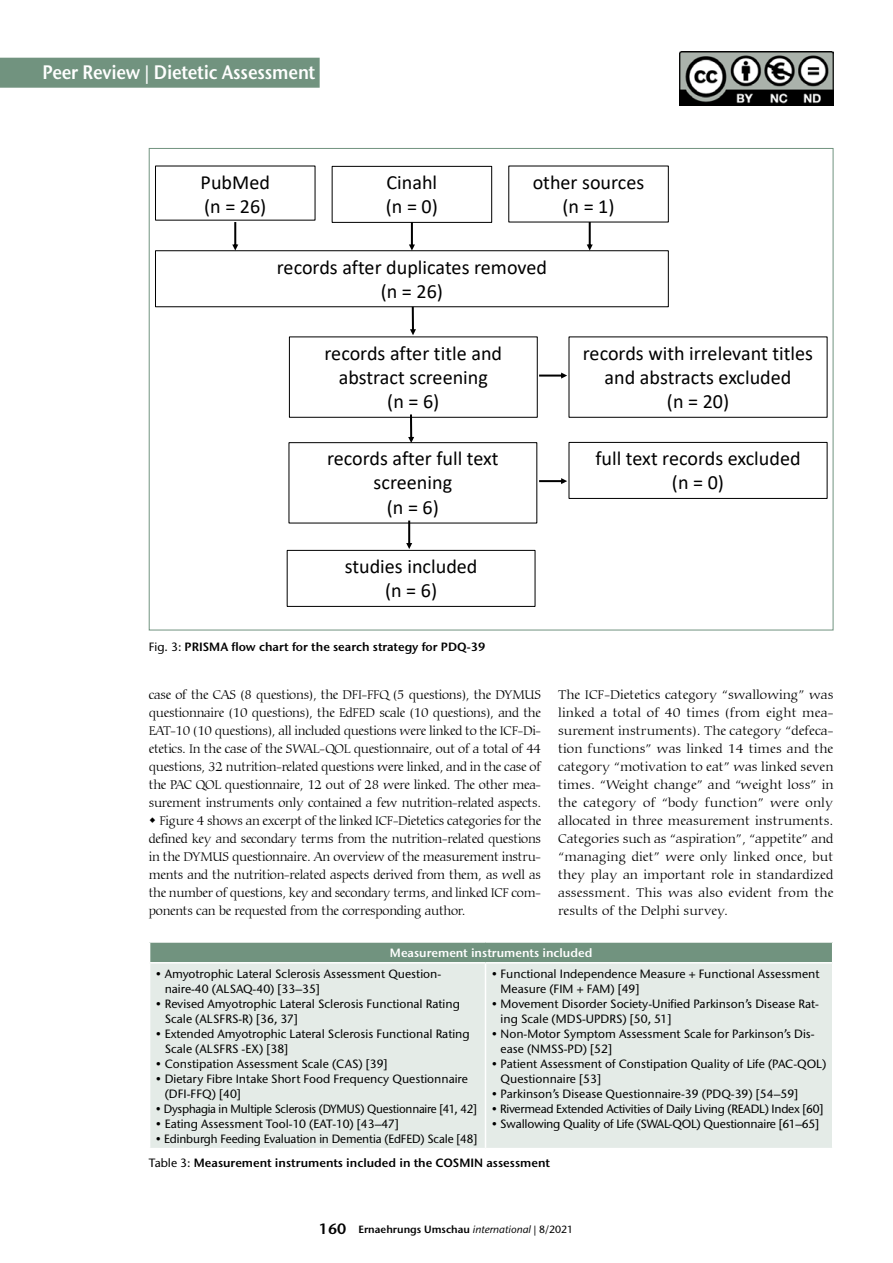
<style>
.page{position:relative;width:893px;height:1263px;background:#fff}
.page>*{position:absolute;margin:0;border:0;box-sizing:border-box;transform-origin:0 0}
.t1{font:20.1px/24.2px "Calibri";color:#000;text-align:center}
.t2{font:600 19.5px "Stone Sans ITC Pro";letter-spacing:-.01em;color:#fff;scale:.9 1}
.t3{font:300 13.5px "Carmina BT";letter-spacing:-.02em;color:#000;scale:.96 1}
.t4{font:300 13.5px/18px "Carmina BT";letter-spacing:-.02em;color:#000;text-align:justify}
.t5{font:500 12px/15px "Stone Sans ITC Std";color:#000}
.t6{font:500 12px "Stone Sans ITC Std";letter-spacing:-.02em;color:#000}
.t7{font:600 12px "Stone Sans ITC Pro";color:#000}
.t8{font:500 12px "Stone Sans ITC Std";letter-spacing:-.02em;color:#000;scale:.96 1}
.t9{font:600 12px "Stone Sans ITC Pro";color:#fff}
.t10{font:600 10.5px "Stone Sans ITC Pro";color:#000}
.s1{font-family:"Stone Sans ITC Std";font-weight:500}
.s2{font-size:15px}
.s3{font-family:"Stone Sans ITC Std";font-weight:500;font-style:italic}
</style>
<div class="page">
<div style="left:0;top:58px;width:320px;height:30px;background:#71937f"></div>
<div style="left:332px;top:166px;width:160px;height:57px;border:1px solid #000"></div>
<div style="left:155px;top:250px;width:514px;height:57px;border:1px solid #000"></div>
<div style="left:289px;top:336px;width:249px;height:82px;border:1px solid #000"></div>
<div style="left:288px;top:442px;width:249px;height:81px;border:1px solid #000"></div>
<div style="left:287px;top:550px;width:249px;height:57px;border:1px solid #000"></div>
<div style="left:568px;top:336px;width:260px;height:82px;border:1px solid #000"></div>
<div style="left:568px;top:442px;width:260px;height:57px;border:1px solid #000"></div>
<svg style="left:232px;top:222px;width:6px;height:28px"></svg>
<svg style="left:409px;top:222px;width:6px;height:28px"></svg>
<svg style="left:410px;top:307px;width:6px;height:28px"></svg>
<svg style="left:408px;top:414px;width:6px;height:29px"></svg>
<svg style="left:587px;top:222px;width:6px;height:28px"></svg>
<svg style="left:406px;top:521px;width:6px;height:28px"></svg>
<svg style="left:539px;top:373px;width:28px;height:6px"></svg>
<svg style="left:539px;top:478px;width:28px;height:6px"></svg>
<div style="left:150px;top:942px;width:683px;height:21px;background:#71937f"></div>
<div style="left:150px;top:963px;width:682px;height:185px;background:#e4ebe7"></div>
<hr style="left:149px;top:941px;width:336px;height:2px;background:#fff">
<hr style="left:485px;top:941px;width:348px;height:2px;background:#fff">
<svg style="left:832px;top:943px;width:1px;height:19px"></svg>
<hr style="left:149px;top:962px;width:336px;height:1px;background:#fff">
<hr style="left:485px;top:962px;width:348px;height:1px;background:#fff">
<hr style="left:485px;top:963px;width:1px;height:185px;background:#fff">
<img style="left:679px;top:51px;width:154px;height:54px">
<h2 class="t2" style="left:43px;top:60px;width:304px">Peer Review | Dietetic Assessment</h2>
<h1 class="t1" style="left:201px;top:169px;width:71px;text-align:left">PubMed (n = 26)</h1>
<h1 class="t1" style="left:386px;top:170px;width:54px;text-align:left">Cinahl (n = 0)</h1>
<h1 class="t1" style="left:533px;top:169px;width:113px">other sources (n = 1)</h1>
<h1 class="t1" style="left:277px;top:254px;width:272px">records after duplicates removed (n = 26)</h1>
<h1 class="t1" style="left:325px;top:340px;width:179px">records after title and abstract screening<br>(n = 6)</h1>
<h1 class="t1" style="left:327px;top:446px;width:173px">records after full text screening<br>(n = 6)</h1>
<h1 class="t1" style="left:583px;top:340px;width:232px">records with irrelevant titles and abstracts excluded<br>(n = 20)</h1>
<h1 class="t1" style="left:595px;top:446px;width:207px">full text records excluded (n = 0)</h1>
<h1 class="t1" style="left:345px;top:554px;width:134px">studies included (n = 6)</h1>
<p class="t7" style="left:149px;top:639px;width:338px"><span class="s1">Fig. 3:</span> PRISMA flow chart for the search strategy for PDQ-39</p>
<p class="t3" style="left:149px;top:687px;width:410px">case of the CAS (8 questions), the DFI-FFQ (5 questions), the DYMUS</p>
<p class="t3" style="left:149px;top:705px;width:410px">questionnaire (10 questions), the EdFED scale (10 questions), and the</p>
<p class="t3" style="left:149px;top:723px;width:410px">EAT-10 (10 questions), all included questions were linked to the ICF-Di-</p>
<p class="t3" style="left:149px;top:741px;width:410px">etetics. In the case of the SWAL-QOL questionnaire, out of a total of 44</p>
<p class="t3" style="left:149px;top:759px;width:410px">questions, 32 nutrition-related questions were linked, and in the case of</p>
<p class="t3" style="left:149px;top:777px;width:410px">the PAC QOL questionnaire, 12 out of 28 were linked. The other mea-</p>
<p class="t3" style="left:149px;top:795px;width:410px">surement instruments only contained a few nutrition-related aspects.</p>
<p class="t3" style="left:160px;top:813px;width:399px">Figure 4 shows an excerpt of the linked ICF-Dietetics categories for the</p>
<p class="t3" style="left:149px;top:831px;width:410px">defined key and secondary terms from the nutrition-related questions</p>
<p class="t3" style="left:149px;top:849px;width:410px">in the DYMUS questionnaire. An overview of the measurement instru-</p>
<p class="t3" style="left:149px;top:867px;width:410px">ments and the nutrition-related aspects derived from them, as well as</p>
<p class="t3" style="left:149px;top:885px;width:410px">the number of questions, key and secondary terms, and linked ICF com-</p>
<p class="t3" style="left:149px;top:903px;width:331px">ponents can be requested from the corresponding author.</p>
<p class="t4" style="left:558px;top:686px;width:277px">The ICF-Dietetics category “swallowing” was linked a total of 40 times (from eight mea&shy;surement instruments). The category “defeca&shy;tion functions” was linked 14 times and the category “motivation to eat” was linked seven times. “Weight change” and “weight loss” in the category of “body function” were only allocated in three measurement instruments.<br>Categories such as “aspiration”, “appetite” and “managing diet” were only linked once, but they play an important role in standardized assessment. This was also evident from the results of the Delphi survey.</p>
<p class="t9" style="left:390px;top:945px;width:204px">Measurement instruments included</p>
<p class="t5" style="left:165px;top:966px;width:278px;text-indent:-9px">• Amyotrophic Lateral Sclerosis Assessment Question&shy;naire-40 (ALSAQ-40) [33–35]</p>
<p class="t5" style="left:165px;top:996px;width:297px;text-indent:-9px">• Revised Amyotrophic Lateral Sclerosis Functional Rating<br>Scale (ALSFRS-R) [36, 37]</p>
<p class="t5" style="left:165px;top:1026px;width:306px;text-indent:-9px">• Extended Amyotrophic Lateral Sclerosis Functional Rating<br>Scale (ALSFRS -EX) [38]</p>
<p class="t5" style="left:156px;top:1056px;width:234px">• Constipation Assessment Scale (CAS) [39]</p>
<p class="t5" style="left:165px;top:1071px;width:305px;text-indent:-9px">• Dietary Fibre Intake Short Food Frequency Questionnaire (DFI-FFQ) [40]</p>
<p class="t8" style="left:156px;top:1101px;width:336px">• Dysphagia in Multiple Sclerosis (DYMUS) Questionnaire [41, 42]</p>
<p class="t5" style="left:156px;top:1116px;width:245px">• Eating Assessment Tool-10 (EAT-10) [43–47]</p>
<p class="t5" style="left:156px;top:1131px;width:323px">• Edinburgh Feeding Evaluation in Dementia (EdFED) Scale [48]</p>
<p class="t5" style="left:501px;top:966px;width:320px;text-indent:-9px">• Functional Independence Measure + Functional Assessment<br>Measure (FIM + FAM) [49]</p>
<p class="t5" style="left:501px;top:996px;width:320px;text-indent:-9px">• Movement Disorder Society-Unified Parkinson’s Disease Rat&shy;ing Scale (MDS-UPDRS) [50, 51]</p>
<p class="t5" style="left:501px;top:1026px;width:316px;text-indent:-9px">• Non-Motor Symptom Assessment Scale for Parkinson’s Dis&shy;ease (NMSS-PD) [52]</p>
<p class="t5" style="left:501px;top:1056px;width:327px;text-indent:-9px">• Patient Assessment of Constipation Quality of Life (PAC-QOL)<br>Questionnaire [53]</p>
<p class="t5" style="left:491px;top:1086px;width:308px">• Parkinson’s Disease Questionnaire-39 (PDQ-39) [54–59]</p>
<p class="t6" style="left:491px;top:1101px;width:333px">• Rivermead Extended Activities of Daily Living (READL) Index [60]</p>
<p class="t6" style="left:491px;top:1116px;width:329px">• Swallowing Quality of Life (SWAL-QOL) Questionnaire [61–65]</p>
<p class="t7" style="left:149px;top:1155px;width:403px"><span class="s1">Table 3:</span> Measurement instruments included in the COSMIN assessment</p>
<p class="t10" style="left:319px;top:1222px;width:256px"><span class="s2">160</span> Ernaehrungs Umschau <span class="s3">international</span> <span class="s1">| 8/2021</span></p>
</div>
